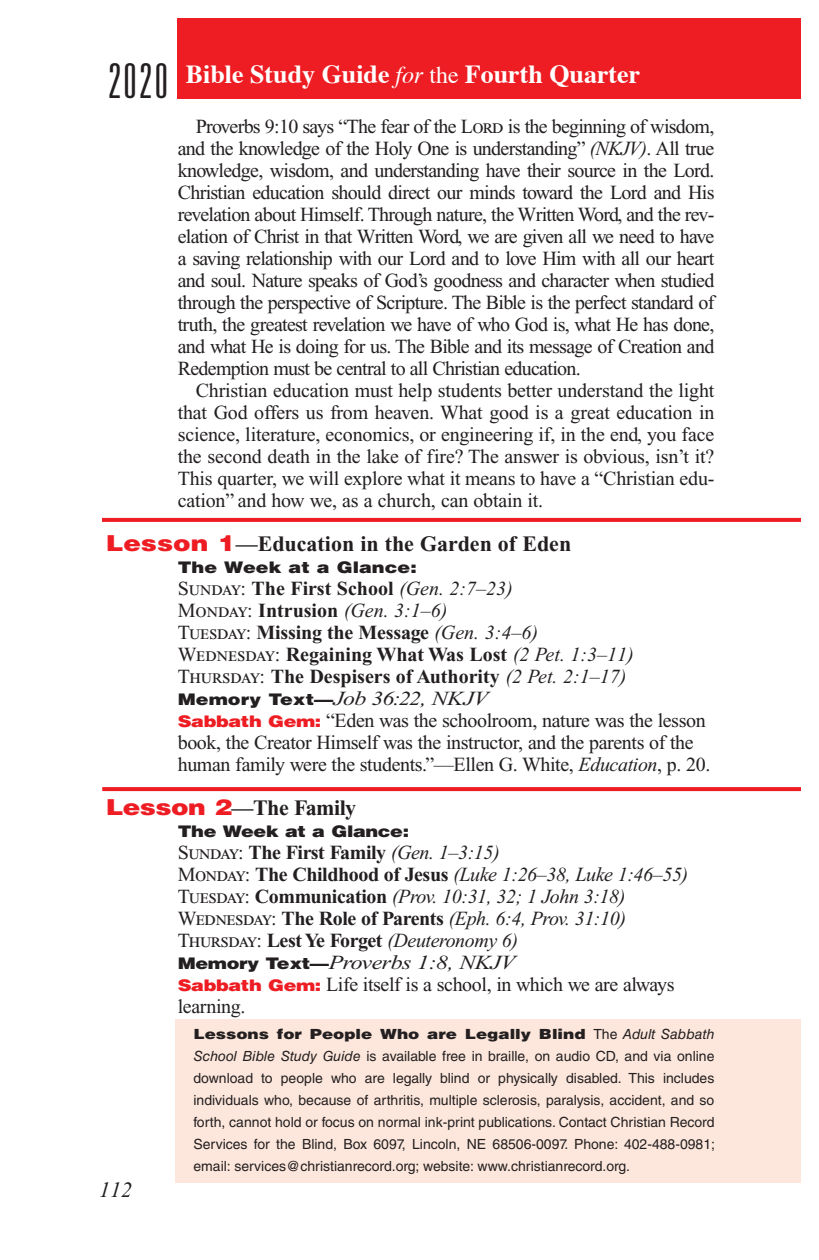
<style>
.page{position:relative;width:819px;height:1260px;background:#fff}
.page>*{position:absolute;margin:0;border:0;box-sizing:border-box;transform-origin:0 0}
.Year{font:300 ultra-condensed 48px "Univers";color:#231f20}
.t1{font:700 26px "Times";color:#fff}
.Question{font:700 22px "Times New Roman PS Std";color:#231f20}
.Question-2{font:700 22px "Times New Roman PS Std";letter-spacing:-.02em;color:#231f20}
.PageNumbers{font:italic 22px "Times New Roman PS Std";color:#231f20}
.xxReview-Body{font:20px/22px "Times New Roman PS Std";letter-spacing:-.03em;color:#231f20;text-align:justify}
.xxReview-week_glance{font:20px/22px "Times New Roman PS Std";letter-spacing:-.02em;color:#231f20}
.xxReview-week_glance-2{font:italic 20px "Times New Roman PS Std";letter-spacing:-.02em;color:#231f20}
.xxReview-week_glance-3{font:700 20px "Times New Roman PS Std";color:#231f20}
.xxReview-week_glance-4{font:italic 20px "Times New Roman PS Std";letter-spacing:-.02em;color:#231f20;scale:1.2 1}
.xxReview-week_glance-5{font:700 20px "Times New Roman PS Std";letter-spacing:-.02em;color:#231f20}
.xxReview-week_glance-6{font:900 16px "Helvetica LT Std";color:#231f20;scale:1.2 1}
.xxReview-week_glance-7{font:900 16px "Helvetica LT Std";letter-spacing:-.02em;color:#231f20;scale:1.2 1}
.XXReview-Visually_Im{font:14px/22px "Helvetica LT Std";color:#231f20;text-align:justify}
.s1{font-weight:400;font-style:italic;font-size:24px}
.s2{font-weight:400;font-size:24px}
.s3{font-style:italic}
.s4{font-family:"Helvetica LT Std";font-weight:900;color:#ee1d23}
.s5{font-weight:400}
.s6{font-weight:400;font-style:italic}
.s7{font-style:normal}
.s8{font-weight:700;font-style:normal}
.s9{font-family:"Helvetica LT Std";font-weight:900;font-style:normal;font-size:16px}
.s10{font-family:"Helvetica LT Std";font-weight:900;font-size:16px;color:#ee1d23}
.s11{font-weight:900}
</style>
<div class="page">
<div style="left:175px;top:1019px;width:626px;height:164px;background:#fde7dc"></div>
<div style="left:177px;top:18px;width:624px;height:81px;background:#ee1d23"></div>
<svg style="left:102px;top:518px;width:699px;height:4px;background:#ee2127"></svg>
<svg style="left:102px;top:787px;width:699px;height:4px;background:#ee2228"></svg>
<p class="Year" style="left:108px;top:56px;width:62px">2020</p>
<p class="t1" style="left:186px;top:49px;width:456px">Bible Study Guide <span class="s1">for</span> <span class="s2">the</span> Fourth Quarter</p>
<p class="xxReview-Body" style="left:178px;top:115px;width:538px;text-indent:18px">Proverbs 9:10 says “The fear of the Lord is the beginning of wisdom, and the knowledge of the Holy One is understanding” <span class="s3">(NKJV)</span>. All true knowledge, wisdom, and understanding have their source in the Lord.<br>Christian education should direct our minds toward the Lord and His revelation about Himself. Through nature, the Written Word, and the rev&shy;elation of Christ in that Written Word, we are given all we need to have a saving relationship with our Lord and to love Him with all our heart and soul. Nature speaks of God’s goodness and character when studied through the perspective of Scripture. The Bible is the perfect standard of truth, the greatest revelation we have of who God is, what He has done, and what He is doing for us. The Bible and its message of Creation and Redemption must be central to all Christian education.</p>
<p class="xxReview-Body" style="left:178px;top:379px;width:538px;text-indent:18px">Christian education must help students better understand the light that God offers us from heaven. What good is a great education in science, literature, economics, or engineering if, in the end, you face the second death in the lake of fire? The answer is obvious, isn’t it?<br>This quarter, we will explore what it means to have a “Christian edu&shy;cation” and how we, as a church, can obtain it.</p>
<p class="Question" style="left:106px;top:531px;width:467px"><span class="s4">Lesson 1</span>—Education in the Garden of Eden</p>
<p class="xxReview-week_glance-6" style="left:178px;top:557px;width:201px">The Week at a Glance:</p>
<p class="xxReview-week_glance-3" style="left:178px;top:577px;width:337px"><span class="s5">Sunday:</span> The First School <span class="s6">(Gen. 2:7–23)</span></p>
<p class="xxReview-week_glance-2" style="left:178px;top:600px;width:271px"><span class="s7">Monday:</span> <span class="s8">Intrusion</span> (Gen. 3:1–6)</p>
<p class="xxReview-week_glance-3" style="left:178px;top:621px;width:362px"><span class="s5">Tuesday:</span> Missing the Message <span class="s6">(Gen. 3:4–6)</span></p>
<p class="xxReview-week_glance-3" style="left:178px;top:643px;width:458px"><span class="s5">Wednesday:</span> Regaining What Was Lost <span class="s6">(2 Pet. 1:3–11)</span></p>
<p class="xxReview-week_glance-3" style="left:178px;top:665px;width:450px"><span class="s5">Thursday:</span> The Despisers of Authority <span class="s6">(2 Pet. 2:1–17)</span></p>
<p class="xxReview-week_glance-4" style="left:178px;top:688px;width:261px"><span class="s9">Memory Text—</span>Job 36:22, NKJV</p>
<p class="xxReview-week_glance" style="left:178px;top:709px;width:534px"><span class="s10">Sabbath Gem:</span> “Eden was the schoolroom, nature was the lesson book, the Creator Himself was the instructor, and the parents of the human family were the students.”—Ellen G. White, <span class="s3">Education</span>, p. 20.</p>
<p class="Question-2" style="left:106px;top:795px;width:252px"><span class="s4">Lesson 2</span>—The Family</p>
<p class="xxReview-week_glance-7" style="left:178px;top:821px;width:194px">The Week at a Glance:</p>
<p class="xxReview-week_glance-5" style="left:178px;top:841px;width:324px"><span class="s5">Sunday:</span> The First Family <span class="s6">(Gen. 1–3:15)</span></p>
<p class="xxReview-week_glance-2" style="left:178px;top:864px;width:512px"><span class="s7">Monday:</span> <span class="s8">The Childhood of Jesus</span> (Luke 1:26–38, Luke 1:46–55)</p>
<p class="xxReview-week_glance-2" style="left:178px;top:886px;width:449px"><span class="s7">Tuesday:</span> <span class="s8">Communication</span> (Prov. 10:31, 32; 1 John 3:18)</p>
<p class="xxReview-week_glance-2" style="left:178px;top:908px;width:450px"><span class="s7">Wednesday:</span> <span class="s8">The Role of Parents</span> (Eph. 6:4, Prov. 31:10)</p>
<p class="xxReview-week_glance-2" style="left:178px;top:930px;width:342px"><span class="s7">Thursday:</span> <span class="s8">Lest Ye Forget</span> (Deuteronomy 6)</p>
<p class="xxReview-week_glance-4" style="left:178px;top:952px;width:283px"><span class="s9">Memory Text—</span>Proverbs 1:8, NKJV</p>
<p class="xxReview-week_glance" style="left:178px;top:973px;width:498px"><span class="s10">Sabbath Gem:</span> Life itself is a school, in which we are always learning.</p>
<p class="XXReview-Visually_Im" style="left:193px;top:1023px;width:523px"><span class="s11">Lessons for People Who are Legally Blind</span> The <span class="s3">Adult Sabbath School Bible Study Guide</span> is available free in braille, on audio CD, and via online download to people who are legally blind or physically disabled. This includes individuals who, because of arthritis, multiple sclerosis, paralysis, accident, and so forth, cannot hold or focus on normal ink-print publications. Contact Christian Record Services for the Blind, Box 6097, Lincoln, NE 68506-0097. Phone: 402-488-0981; email: services@christianrecord.org; website: www.christianrecord.org.</p>
<p class="PageNumbers" style="left:99px;top:1178px;width:34px">112</p>
</div>
